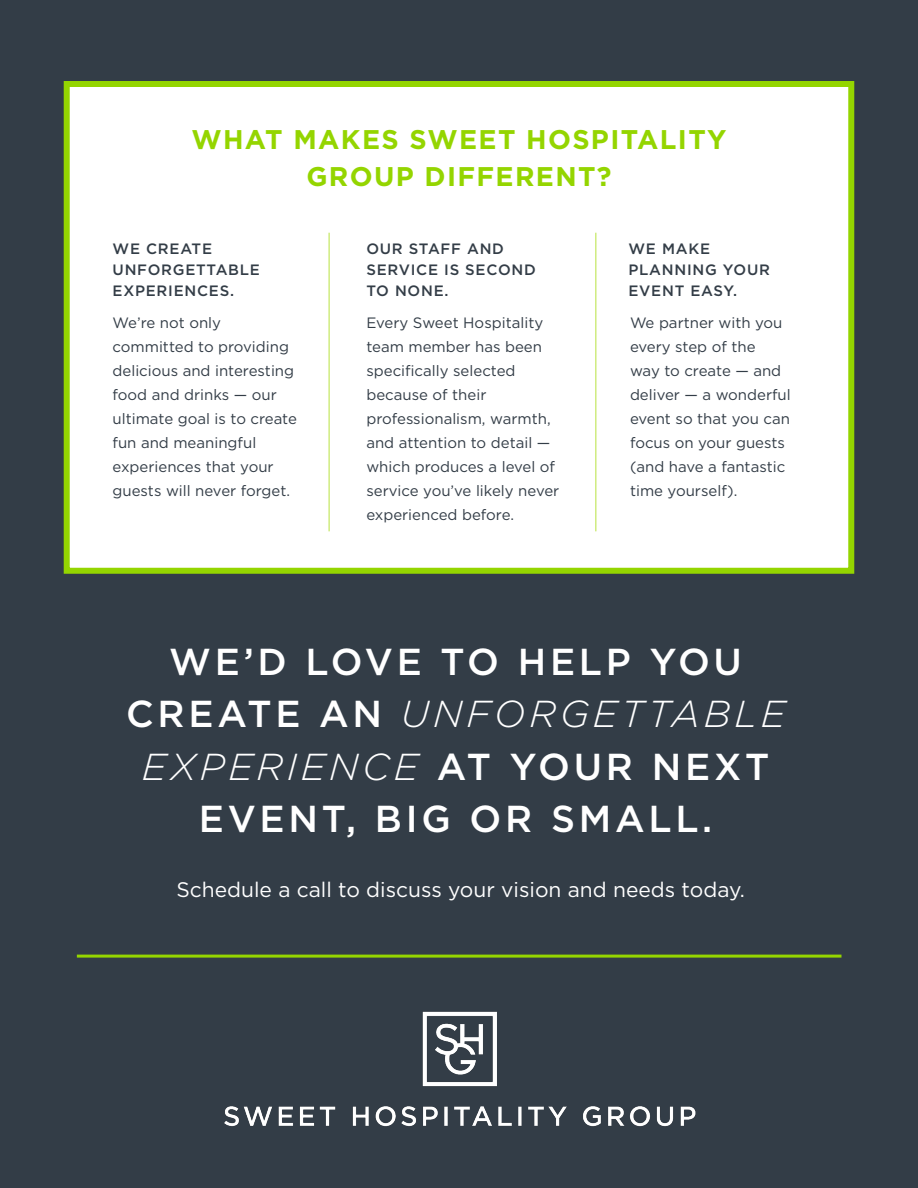
<style>
.page{position:relative;width:918px;height:1188px;background:#333d47}
.page>*{position:absolute;margin:0;border:0;box-sizing:border-box;transform-origin:0 0}
.t1{font:500 37.5px/52.5px "Gotham";letter-spacing:.1em;color:#fff;text-align:center}
.t2{font:700 27px/37.5px "Gotham";letter-spacing:.05em;color:#94d500;text-align:center}
.t3{font:21px "Gotham";color:#fff}
.t4{font:15px/24px "Gotham";color:#333d47}
.t5{font:500 15px/21px "Gotham";letter-spacing:.05em;color:#333d47}
.s1{font-weight:300;font-style:italic}
</style>
<div class="page">
<img style="left:224px;top:1011px;width:472px;height:116px">
<hr style="left:77px;top:955px;width:764px;height:3px;background:#94d500">
<div style="left:64px;top:81px;width:790px;height:493px;background:#fff;border:6px solid #94d500"></div>
<hr style="left:595px;top:233px;width:2px;height:298px;background:#d0ec80">
<hr style="left:328px;top:233px;width:2px;height:298px;background:#d0ec80">
<h2 class="t2" style="left:191px;top:120px;width:537px">WHAT MAKES SWEET HOSPITALITY<br>GROUP DIFFERENT?</h2>
<p class="t5" style="left:113px;top:238px;width:149px">WE CREATE<br>UNFORGETTABLE<br>EXPERIENCES.</p>
<p class="t4" style="left:113px;top:311px;width:186px">We’re not only committed to providing delicious and interesting food and drinks — our ultimate goal is to create fun and meaningful experiences that your guests will never forget.</p>
<p class="t5" style="left:366px;top:238px;width:171px">OUR STAFF AND<br>SERVICE IS SECOND<br>TO NONE.</p>
<p class="t4" style="left:366px;top:311px;width:194px">Every Sweet Hospitality team member has been specifically selected because of their professionalism, warmth, and attention to detail — which produces a level of service you’ve likely never experienced before.</p>
<p class="t5" style="left:628px;top:238px;width:143px">WE MAKE<br>PLANNING YOUR<br>EVENT EASY.</p>
<p class="t4" style="left:630px;top:311px;width:162px">We partner with you every step of the<br>way to create — and deliver — a wonderful event so that you can focus on your guests (and have a fantastic time yourself).</p>
<h1 class="t1" style="left:126px;top:635px;width:660px">WE’D LOVE TO HELP YOU<br>CREATE AN <span class="s1">UNFORGETTABLE<br>EXPERIENCE</span> AT YOUR NEXT<br>EVENT, BIG OR SMALL.</h1>
<h3 class="t3" style="left:176px;top:876px;width:570px">Schedule a call to discuss your vision and needs today.</h3>
</div>
